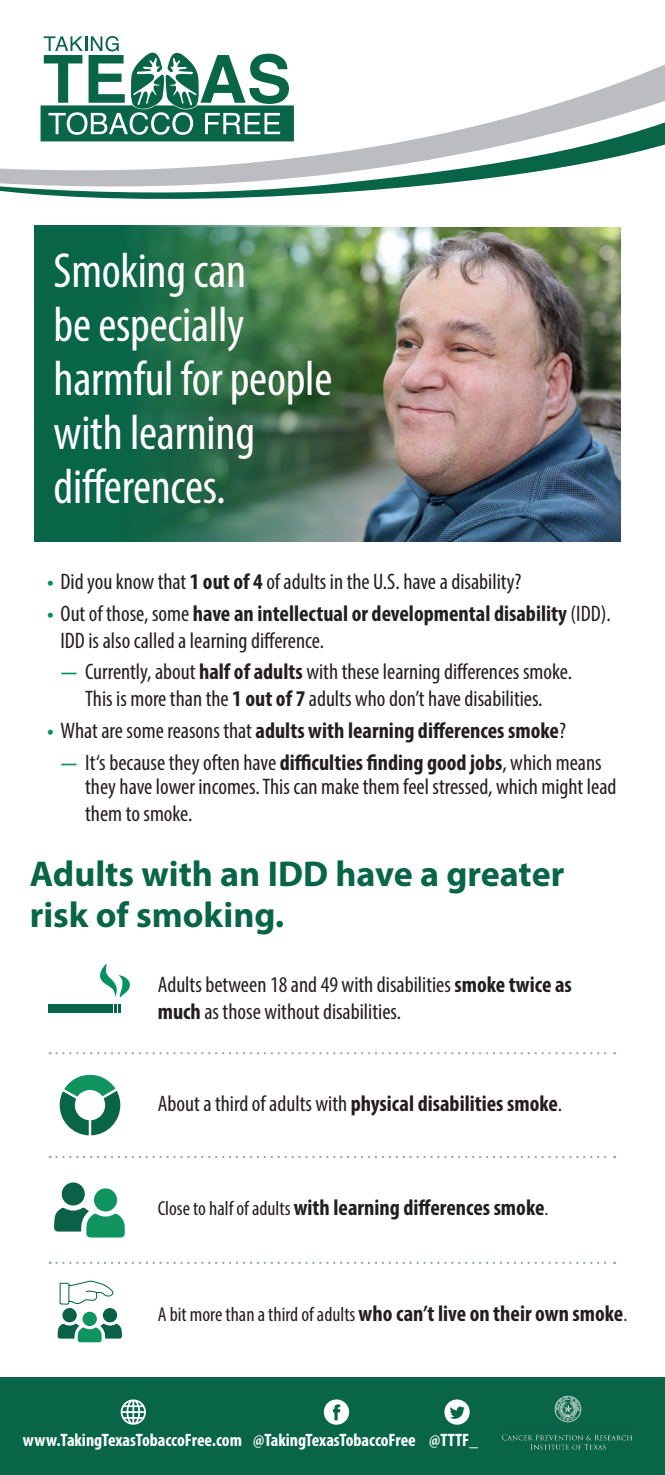
<style>
.page{position:relative;width:665px;height:1475px;background:#fff}
.page>*{position:absolute;margin:0;border:0;box-sizing:border-box;transform-origin:0 0}
.t1{font:condensed 49.5px/54px "Myriad Pro";letter-spacing:-.005em;color:#fff}
.t2{font:700 36px/40.5px "Myriad Pro";color:#096547}
.subparagraph{font:condensed 22.5px/27px "Myriad Pro";color:#231f20}
.subparagraph-2{font:700 condensed 22.5px "Myriad Pro";color:#231f20}
.subparagraph-3{font:condensed 20.25px "Myriad Pro";color:#231f20}
.t3{font:700 condensed 18px "Myriad Pro";color:#fff}
.s1{font-family:"Milo OT";font-stretch:normal;font-size:20.25px;color:#00935f}
.s2{font-weight:700}
.s3{font-family:"Milo OT";font-weight:500;font-stretch:normal;font-size:20.25px;color:#00935f}
.s4{font-family:"Milo OT";font-weight:400;font-stretch:normal;font-size:20.25px;color:#00935f}
.s5{font-weight:400}
.s6{font-weight:400;font-size:20.25px}
.s7{font-weight:700;font-size:22.5px}
</style>
<div class="page">
<img style="left:423px;top:227px;width:197px;height:314px">
<img style="left:34px;top:225px;width:389px;height:316px">
<div style="left:0;top:1377px;width:664px;height:97px;background:#096547"></div>
<svg style="left:578px;top:77px;width:86px;height:20px;fill:#bcbdc0"></svg>
<svg style="left:0;top:97px;width:664px;height:102px"></svg>
<svg style="left:40px;top:36px;width:254px;height:105px"></svg>
<svg style="left:323px;top:1399px;width:26px;height:25px"></svg>
<svg style="left:444px;top:1399px;width:25px;height:25px"></svg>
<svg style="left:121px;top:1399px;width:25px;height:25px"></svg>
<img style="left:501px;top:1395px;width:131px;height:55px">
<div style="left:48px;top:1003px;width:65px;height:9px;background:#096547"></div>
<svg style="left:114px;top:1004px;width:7px;height:8px"></svg>
<svg style="left:100px;top:963px;width:30px;height:34px"></svg>
<svg style="left:50px;top:1052px;width:564px;height:2px"></svg>
<svg style="left:50px;top:1155px;width:564px;height:2px"></svg>
<svg style="left:50px;top:1261px;width:564px;height:2px"></svg>
<svg style="left:60px;top:1074px;width:60px;height:61px"></svg>
<svg style="left:54px;top:1207px;width:71px;height:30px"></svg>
<div style="left:94px;top:1188px;width:23px;height:23px;background:#10945f;border-radius:50%"></div>
<div style="left:62px;top:1182px;width:23px;height:23px;background:#0b6147;border-radius:50%"></div>
<div style="left:82px;top:1311px;width:15px;height:14px;background:#10945f;border-radius:50%"></div>
<div style="left:62px;top:1307px;width:15px;height:15px;background:#0b6147;border-radius:50%"></div>
<svg style="left:58px;top:1323px;width:64px;height:19px"></svg>
<div style="left:103px;top:1307px;width:14px;height:15px;background:#0b6147;border-radius:50%"></div>
<svg style="left:59px;top:1280px;width:55px;height:25px"></svg>
<p class="t1" style="left:54px;top:243px;width:280px">Smoking can<br>be especially harmful for people with learning differences.</p>
<p class="subparagraph" style="left:47px;top:568px;width:476px"><span class="s1">•</span> Did you know that <span class="s2">1 out of 4</span> of adults in the U.S. have a disability?</p>
<p class="subparagraph" style="left:60px;top:599px;width:551px;text-indent:-14px"><span class="s1">•</span> Out of those, some <span class="s2">have an intellectual or developmental disability</span> (IDD).<br>IDD is also called a learning difference.</p>
<p class="subparagraph" style="left:60px;top:658px;width:513px;text-align:center"><span class="s3">—</span> Currently, about <span class="s2">half of adults</span> with these learning differences smoke.<br>This is more than the <span class="s2">1 out of 7</span> adults who don’t have disabilities.</p>
<p class="subparagraph-2" style="left:47px;top:716px;width:520px"><span class="s4">•</span> <span class="s5">What are some reasons that</span> adults with learning differences smoke<span class="s5">?</span></p>
<p class="subparagraph" style="left:85px;top:749px;width:532px;line-height:24.8px;text-indent:-25px"><span class="s3">—</span> It‘s because they often have <span class="s2">difficulties finding good jobs</span>, which means they have lower incomes. This can make them feel stressed, which might lead</p>
<p class="subparagraph" style="left:85px;top:800px;width:109px">them to smoke.</p>
<p class="t2" style="left:30px;top:852px;width:536px">Adults with an IDD have a greater risk of smoking.</p>
<p class="subparagraph" style="left:158px;top:970px;width:415px">Adults between 18 and 49 with disabilities <span class="s2">smoke twice as much</span> as those without disabilities.</p>
<p class="subparagraph-2" style="left:158px;top:1089px;width:406px"><span class="s5">About a third of adults with</span> physical disabilities smoke<span class="s5">.</span></p>
<p class="subparagraph-2" style="left:158px;top:1193px;width:392px"><span class="s6">Close to half of adults</span> with learning differences smoke<span class="s6">.</span></p>
<p class="subparagraph-3" style="left:158px;top:1301px;width:470px">A bit more than a third of adults <span class="s7">who can’t live on their own smoke</span>.</p>
<p class="t3" style="left:23px;top:1428px;width:220px">www.TakingTexasTobaccoFree.com</p>
<p class="t3" style="left:253px;top:1428px;width:164px">@TakingTexasTobaccoFree</p>
<p class="t3" style="left:429px;top:1428px;width:50px">@TTTF_</p>
</div>
